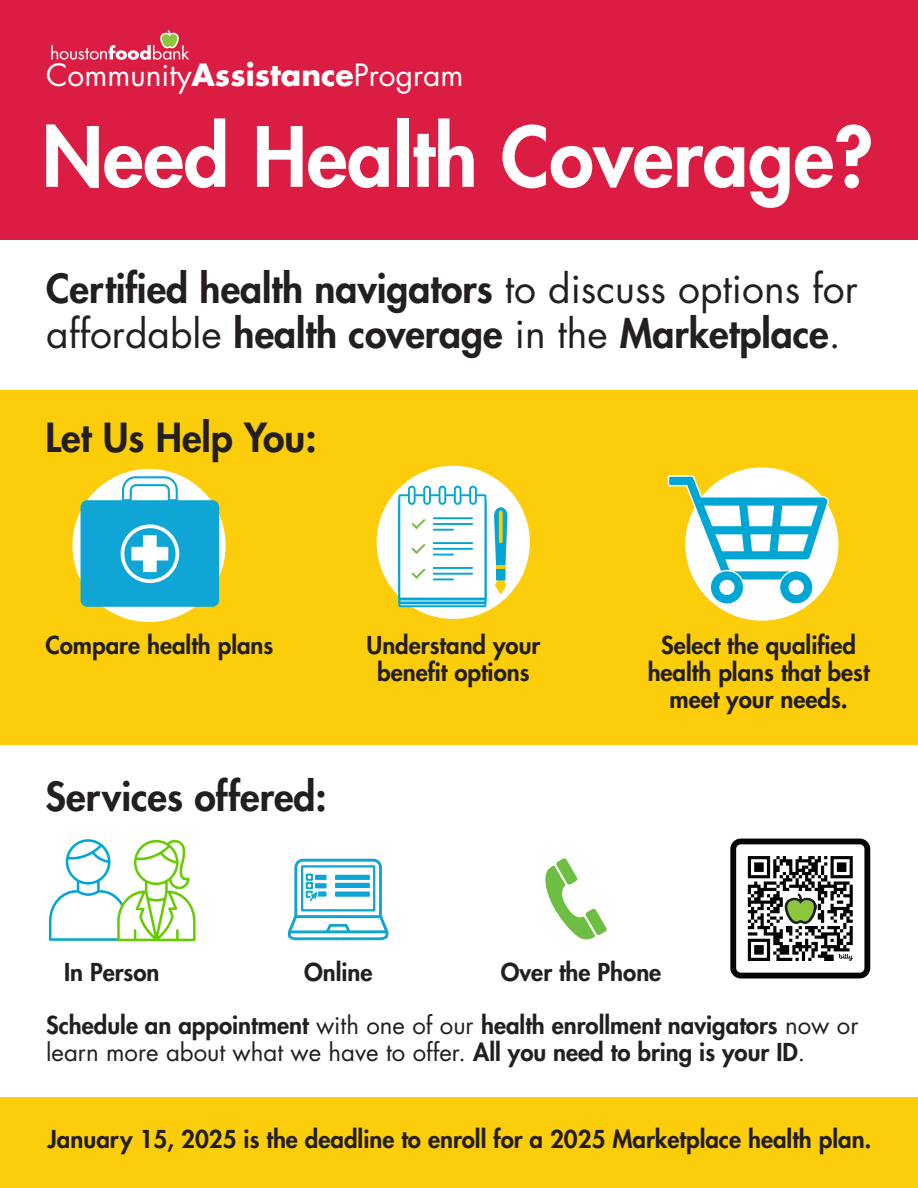
<style>
.page{position:relative;width:918px;height:1188px;background:#fff}
.page>*{position:absolute;margin:0;border:0;box-sizing:border-box;transform-origin:0 0}
.t1{font:800 80.55px "Futura Std";color:#fff}
.t2{font:800 39px/45px "Futura Std";color:#231f20}
.t3{font:30px "Futura Std";color:#fff}
.t4{font:800 24px/27px "Futura Std";color:#231f20;text-align:center}
.s1{font-weight:700}
.s2{font-weight:400}
</style>
<div class="page">
<div style="left:0;top:390px;width:918px;height:355px;background:#fccd0a"></div>
<div style="left:0;top:1097px;width:918px;height:91px;background:#fccd0a"></div>
<div style="left:0;top:0;width:917px;height:240px;background:#db1d44"></div>
<div style="left:72px;top:469px;width:154px;height:153px;background:#fff;border-radius:50%"></div>
<div style="left:377px;top:466px;width:153px;height:153px;background:#fff;border-radius:50%"></div>
<div style="left:685px;top:468px;width:153px;height:153px;background:#fff;border-radius:50%"></div>
<svg style="left:51px;top:30px;width:138px;height:30px"></svg>
<svg style="left:667px;top:475px;width:163px;height:130px"></svg>
<svg style="left:122px;top:476px;width:56px;height:24px"></svg>
<div style="left:81px;top:500px;width:138px;height:107px;background:#0fa6d5;border-radius:7px"></div>
<svg style="left:121px;top:524px;width:58px;height:59px"></svg>
<div style="left:398px;top:502px;width:88px;height:105px;border:2px solid #00a7d4"></div>
<div style="left:399px;top:495px;width:86px;height:104px;background:#fff"></div>
<div style="left:398px;top:494px;width:88px;height:106px;border:2px solid #00a7d4"></div>
<div style="left:409px;top:487px;width:6px;height:17px;background:#fff;border-radius:3px"></div>
<div style="left:408px;top:486px;width:8px;height:19px;border:2px solid #00a7d4;border-radius:3px"></div>
<div style="left:424px;top:487px;width:6px;height:17px;background:#fff;border-radius:3px"></div>
<div style="left:423px;top:486px;width:8px;height:19px;border:2px solid #00a7d4;border-radius:3px"></div>
<div style="left:440px;top:487px;width:5px;height:17px;background:#fff;border-radius:3px"></div>
<div style="left:439px;top:486px;width:7px;height:19px;border:2px solid #00a7d4;border-radius:3px"></div>
<div style="left:455px;top:487px;width:6px;height:17px;background:#fff;border-radius:3px"></div>
<div style="left:454px;top:486px;width:8px;height:19px;border:2px solid #00a7d4;border-radius:3px"></div>
<div style="left:470px;top:487px;width:6px;height:17px;background:#fff;border-radius:3px"></div>
<div style="left:469px;top:486px;width:8px;height:19px;border:2px solid #00a7d4;border-radius:3px"></div>
<svg style="left:412px;top:519px;width:13px;height:10px"></svg>
<svg style="left:412px;top:544px;width:13px;height:10px"></svg>
<hr style="left:433px;top:517px;width:40px;height:2px;background:#00a7d4">
<hr style="left:433px;top:523px;width:40px;height:2px;background:#00a7d4">
<hr style="left:433px;top:529px;width:21px;height:2px;background:#00a7d4">
<hr style="left:433px;top:542px;width:40px;height:2px;background:#00a7d4">
<hr style="left:433px;top:548px;width:40px;height:2px;background:#00a7d4">
<hr style="left:433px;top:554px;width:21px;height:2px;background:#00a7d4">
<svg style="left:412px;top:569px;width:13px;height:9px"></svg>
<hr style="left:433px;top:567px;width:40px;height:2px;background:#00a7d4">
<hr style="left:433px;top:573px;width:40px;height:2px;background:#00a7d4">
<hr style="left:433px;top:578px;width:21px;height:2px;background:#00a7d4">
<svg style="left:494px;top:507px;width:14px;height:88px"></svg>
<div style="left:499px;top:511px;width:4px;height:32px;border:2px solid #fc0"></div>
<svg style="left:49px;top:839px;width:147px;height:102px"></svg>
<svg style="left:288px;top:859px;width:100px;height:81px"></svg>
<svg style="left:545px;top:858px;width:62px;height:82px"></svg>
<svg style="left:730px;top:839px;width:140px;height:139px"></svg>
<p class="t3" style="left:46px;top:56px;width:419px">Community<span class="s1">Assistance</span>Program</p>
<h1 class="t1" style="left:42px;top:106px;width:833px">Need Health Coverage?</h1>
<h2 class="t2" style="left:46px;top:266px;width:813px">Certified health navigators <span class="s2">to discuss options for affordable</span> health coverage <span class="s2">in the</span> Marketplace<span class="s2">.</span></h2>
<h2 class="t2" style="left:46px;top:416px;width:273px">Let Us Help You:</h2>
<p class="t4" style="left:45px;top:632px;width:230px">Compare health plans</p>
<p class="t4" style="left:367px;top:632px;width:175px">Understand your benefit options</p>
<p class="t4" style="left:648px;top:632px;width:223px">Select the qualified health plans that best meet your needs.</p>
<h2 class="t2" style="left:46px;top:774px;width:283px">Services offered:</h2>
<p class="t4" style="left:64px;top:958px;width:97px">In Person</p>
<p class="t4" style="left:304px;top:958px;width:70px">Online</p>
<p class="t4" style="left:501px;top:958px;width:162px">Over the Phone</p>
<p class="t4" style="left:46px;top:1012px;width:814px;text-align:left">Schedule an appointment <span class="s2">with one of our</span> health enrollment navigators <span class="s2">now or learn more about what we have to offer.</span> All you need to bring is your ID<span class="s2">.</span></p>
<p class="t4" style="left:48px;top:1126px;width:825px">January 15, 2025 is the deadline to enroll for a 2025 Marketplace health plan.</p>
</div>
